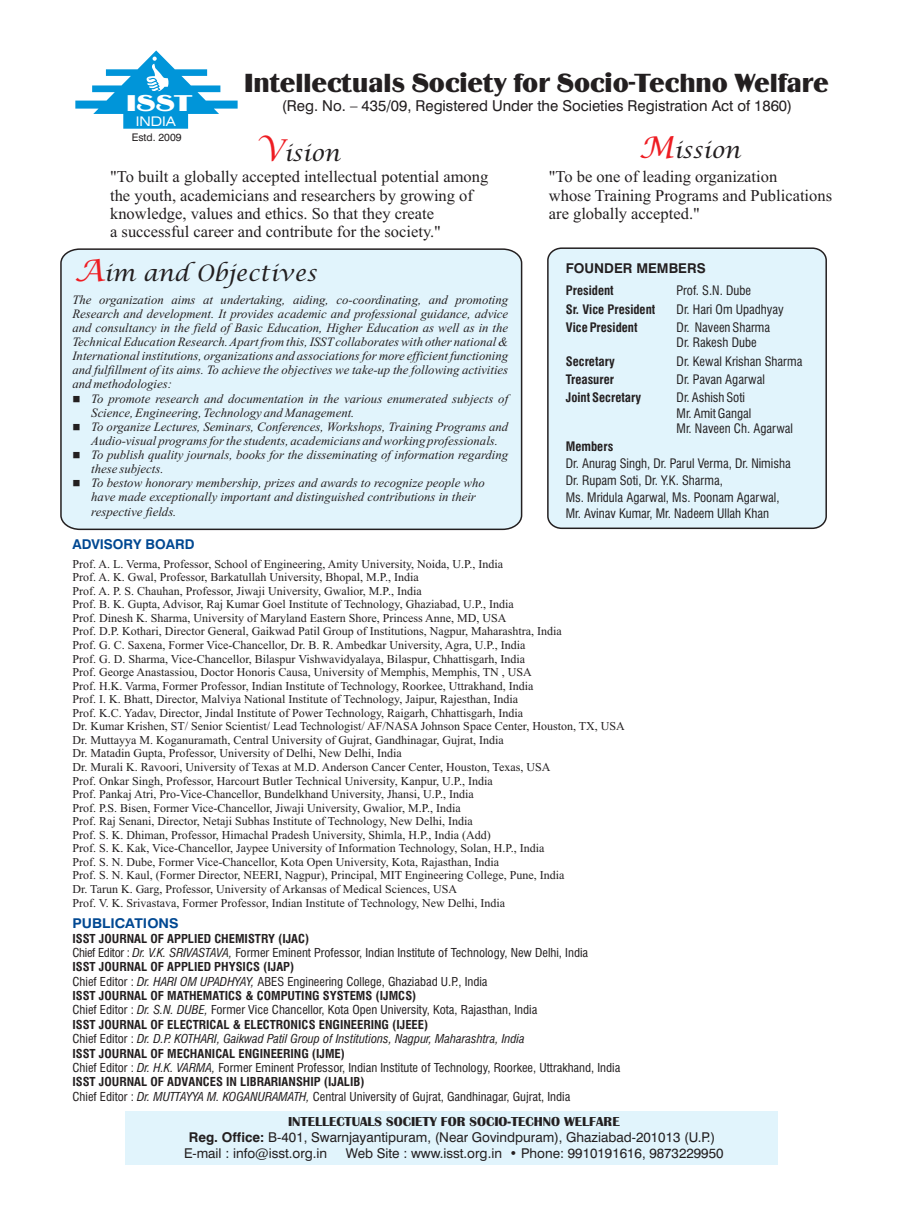
<style>
.page{position:relative;width:918px;height:1215px;background:#fff}
.page>*{position:absolute;margin:0;border:0;box-sizing:border-box;transform-origin:0 0}
.t1{font:27.3px "Binner D";color:#231f20}
.t2{font:23.85px "Binner D";color:#fff;scale:1.27 1}
.t3{font:italic 22.5px "Lucida Calligraphy";color:#231f20}
.t4{font:16.5px/18.3px "Times New Roman";color:#231f20}
.t5{font:15px "Swiss 721 BT";color:#231f20}
.t6{font:13.5px/16.2px "Swiss 721 BT";color:#231f20}
.t7{font:700 13.5px "Britannic";color:#231f20}
.t8{font:700 13.5px "Swiss 721 BT";color:#231f20}
.t9{font:700 13.5px "Swiss 721 BT";color:#014892}
.t10{font:700 13.5px "Swiss 721 BT";color:#014892;scale:1.05 1}
.t11{font:expanded 13.2px "Swiss 721 BT";color:#fff}
.t12{font:italic 12.75px/14.1px "Times New Roman";color:#231f20}
.t13{font:condensed 12.75px/15.3px "Swiss 721 BT";color:#231f20}
.t14{font:700 condensed 12.75px "Swiss 721 BT";color:#231f20}
.t15{font:12px/13.5px "Times New Roman";color:#231f20}
.t16{font:condensed 12px/14.4px "Swiss 721 BT";color:#231f20;scale:1.05 1}
.t17{font:10.8px "Wingdings";color:#231f20}
.t18{font:10.5px "Swiss 721 BT";color:#231f20}
.s1{font-size:30px;color:#ee1d23}
.s2{font-weight:700}
.s3{font-style:italic}
</style>
<div class="page">
<svg style="left:75px;top:50px;width:163px;height:79px"></svg>
<div style="left:547px;top:247px;width:280px;height:283px;background:#e1f4fc"></div>
<div style="left:60px;top:248px;width:463px;height:283px;background:#e1f4fc"></div>
<div style="left:126px;top:1111px;width:652px;height:54px;background:#e1f4fc"></div>
<h2 class="t2" style="left:126px;top:88px;width:54px">ISST</h2>
<p class="t11" style="left:136px;top:116px;width:42px">INDIA</p>
<p class="t18" style="left:132px;top:133px;width:51px">Estd. 2009</p>
<h1 class="t1" style="left:244px;top:66px;width:586px">Intellectuals Society for Socio-Techno Welfare</h1>
<p class="t5" style="left:282px;top:99px;width:512px">(Reg. No. – 435/09, Registered Under the Societies Registration Act of 1860)</p>
<h3 class="t3" style="left:257px;top:142px;width:84px"><span class="s1">V</span>ision</h3>
<h3 class="t3" style="left:639px;top:139px;width:103px"><span class="s1">M</span>ission</h3>
<h3 class="t4" style="left:110px;top:169px;width:380px">"To built a globally accepted intellectual potential among the youth, academicians and researchers by growing of knowledge, values and ethics. So that they create<br>a successful career and contribute for the society."</h3>
<h3 class="t3" style="left:74px;top:262px;width:244px"><span class="s1">A</span>im and Objectives</h3>
<p class="t12" style="left:72px;top:294px;width:437px;text-align:justify">The organization aims at undertaking, aiding, co-coordinating, and promoting Research and development. It provides academic and professional guidance, advice and consultancy in the field of Basic Education, Higher Education as well as in the Technical Education Research. Apart from this, ISSTcollaborates with other national &amp; International institutions, organizations and associations for more efficient functioning and fulfillment of its aims. To achieve the objectives we take-up the following activities andmethodologies:</p>
<p class="t17" style="left:72px;top:394px;width:50px">■</p>
<p class="t12" style="left:91px;top:392px;width:418px">To promote research and documentation in the various enumerated subjects of</p>
<p class="t17" style="left:72px;top:422px;width:50px">■</p>
<p class="t12" style="left:91px;top:407px;width:418px">Science, Engineering, Technology and Management.<br>To organize Lectures, Seminars, Conferences, Workshops, Training Programs and</p>
<p class="t17" style="left:72px;top:451px;width:50px">■</p>
<p class="t17" style="left:72px;top:479px;width:50px">■</p>
<p class="t12" style="left:91px;top:435px;width:418px">Audio-visual programs for the students, academicians and working professionals.<br>To publish quality journals, books for the disseminating of information regarding</p>
<p class="t12" style="left:91px;top:463px;width:395px">these subjects.<br>To bestow honorary membership, prizes and awards to recognize people who have made exceptionally important and distinguished contributions in their respective fields.</p>
<p class="t9" style="left:72px;top:539px;width:124px">ADVISORY BOARD</p>
<h3 class="t4" style="left:549px;top:169px;width:285px">"To be one of leading organization<br>whose Training Programs and Publications are globally accepted."</h3>
<p class="t8" style="left:566px;top:263px;width:141px">FOUNDER MEMBERS</p>
<p class="t14" style="left:566px;top:285px;width:49px">President</p>
<p class="t13" style="left:677px;top:284px;width:76px">Prof. S.N. Dube</p>
<p class="t14" style="left:566px;top:304px;width:91px">Sr. Vice President</p>
<p class="t13" style="left:677px;top:303px;width:109px">Dr. Hari Om Upadhyay</p>
<p class="t14" style="left:566px;top:322px;width:73px">Vice President</p>
<p class="t13" style="left:677px;top:321px;width:95px">Dr. Naveen Sharma<br>Dr. Rakesh Dube</p>
<p class="t14" style="left:566px;top:356px;width:51px">Secretary</p>
<p class="t13" style="left:677px;top:355px;width:127px">Dr. Kewal Krishan Sharma</p>
<p class="t14" style="left:566px;top:374px;width:50px">Treasurer</p>
<p class="t13" style="left:677px;top:373px;width:90px">Dr. Pavan Agarwal</p>
<p class="t14" style="left:566px;top:393px;width:77px">Joint Secretary</p>
<p class="t13" style="left:677px;top:391px;width:118px">Dr. Ashish Soti<br>Mr. Amit Gangal<br>Mr. Naveen Ch. Agarwal</p>
<p class="t14" style="left:566px;top:441px;width:49px">Members</p>
<p class="t13" style="left:566px;top:456px;width:226px;line-height:16.8px">Dr. Anurag Singh, Dr. Parul Verma, Dr. Nimisha Dr. Rupam Soti, Dr. Y.K. Sharma,<br>Ms. Mridula Agarwal, Ms. Poonam Agarwal, Mr. Avinav Kumar, Mr. Nadeem Ullah Khan</p>
<p class="t15" style="left:72px;top:558px;width:554px">Prof. A. L. Verma, Professor, School of Engineering, Amity University, Noida, U.P., India<br>Prof. A. K. Gwal, Professor, Barkatullah University, Bhopal, M.P., India<br>Prof. A. P. S. Chauhan, Professor, Jiwaji University, Gwalior, M.P., India<br>Prof. B. K. Gupta, Advisor, Raj Kumar Goel Institute of Technology, Ghaziabad, U.P., India<br>Prof. Dinesh K. Sharma, University of Maryland Eastern Shore, Princess Anne, MD, USA<br>Prof. D.P. Kothari, Director General, Gaikwad Patil Group of Institutions, Nagpur, Maharashtra, India<br>Prof. G. C. Saxena, Former Vice-Chancellor, Dr. B. R. Ambedkar University, Agra, U.P., India<br>Prof. G. D. Sharma, Vice-Chancellor, Bilaspur Vishwavidyalaya, Bilaspur, Chhattisgarh, India<br>Prof. George Anastassiou, Doctor Honoris Causa, University of Memphis, Memphis, TN , USA<br>Prof. H.K. Varma, Former Professor, Indian Institute of Technology, Roorkee, Uttrakhand, India<br>Prof. I. K. Bhatt, Director, Malviya National Institute of Technology, Jaipur, Rajesthan, India<br>Prof. K.C. Yadav, Director, Jindal Institute of Power Technology, Raigarh, Chhattisgarh, India<br>Dr. Kumar Krishen, ST/ Senior Scientist/ Lead Technologist/ AF/NASA Johnson Space Center, Houston, TX, USA Dr. Muttayya M. Koganuramath, Central University of Gujrat, Gandhinagar, Gujrat, India<br>Dr. Matadin Gupta, Professor, University of Delhi, New Delhi, India<br>Dr. Murali K. Ravoori, University of Texas at M.D. Anderson Cancer Center, Houston, Texas, USA<br>Prof. Onkar Singh, Professor, Harcourt Butler Technical University, Kanpur, U.P., India<br>Prof. Pankaj Atri, Pro-Vice-Chancellor, Bundelkhand University, Jhansi, U.P., India<br>Prof. P.S. Bisen, Former Vice-Chancellor, Jiwaji University, Gwalior, M.P., India<br>Prof. Raj Senani, Director, Netaji Subhas Institute of Technology, New Delhi, India<br>Prof. S. K. Dhiman, Professor, Himachal Pradesh University, Shimla, H.P., India (Add)<br>Prof. S. K. Kak, Vice-Chancellor, Jaypee University of Information Technology, Solan, H.P., India<br>Prof. S. N. Dube, Former Vice-Chancellor, Kota Open University, Kota, Rajasthan, India<br>Prof. S. N. Kaul, (Former Director, NEERI, Nagpur), Principal, MIT Engineering College, Pune, India<br>Dr. Tarun K. Garg, Professor, University of Arkansas of Medical Sciences, USA<br>Prof. V. K. Srivastava, Former Professor, Indian Institute of Technology, New Delhi, India</p>
<p class="t10" style="left:72px;top:918px;width:103px">PUBLICATIONS</p>
<p class="t16" style="left:72px;top:932px;width:523px"><span class="s2">ISST JOURNAL OF APPLIED CHEMISTRY (IJAC)<br></span>Chief Editor : <span class="s3">Dr. V.K. SRIVASTAVA,</span> Former Eminent Professor, Indian Institute of Technology, New Delhi, India<br><span class="s2">ISST JOURNAL OF APPLIED PHYSICS (IJAP)<br></span>Chief Editor : <span class="s3">Dr. HARI OM UPADHYAY,</span> ABES Engineering College, Ghaziabad U.P., India<br><span class="s2">ISST JOURNAL OF MATHEMATICS &amp; COMPUTING SYSTEMS (IJMCS)<br></span>Chief Editor : <span class="s3">Dr. S.N. DUBE,</span> Former Vice Chancellor, Kota Open University, Kota, Rajasthan, India<br><span class="s2">ISST JOURNAL OF ELECTRICAL &amp; ELECTRONICS ENGINEERING (IJEEE)<br></span>Chief Editor : <span class="s3">Dr. D.P. KOTHARI, Gaikwad Patil Group of Institutions, Nagpur, Maharashtra, India<br></span><span class="s2">ISST JOURNAL OF MECHANICAL ENGINEERING (IJME)<br></span>Chief Editor : <span class="s3">Dr. H.K. VARMA,</span> Former Eminent Professor, Indian Institute of Technology, Roorkee, Uttrakhand, India <span class="s2">ISST JOURNAL OF ADVANCES IN LIBRARIANSHIP (IJALIB)<br></span>Chief Editor : <span class="s3">Dr. MUTTAYYA M. KOGANURAMATH,</span> Central University of Gujrat, Gandhinagar, Gujrat, India</p>
<p class="t7" style="left:288px;top:1117px;width:333px">INTELLECTUALS SOCIETY FOR SOCIO-TECHNO WELFARE</p>
<p class="t6" style="left:184px;top:1130px;width:533px;text-indent:5px"><span class="s2">Reg. Office:</span> B-401, Swarnjayantipuram, (Near Govindpuram), Ghaziabad-201013 (U.P.)<br>E-mail : info@isst.org.in</p>
<p class="t6" style="left:346px;top:1146px;width:379px">Web Site : www.isst.org.in • Phone: 9910191616, 9873229950</p>
</div>
